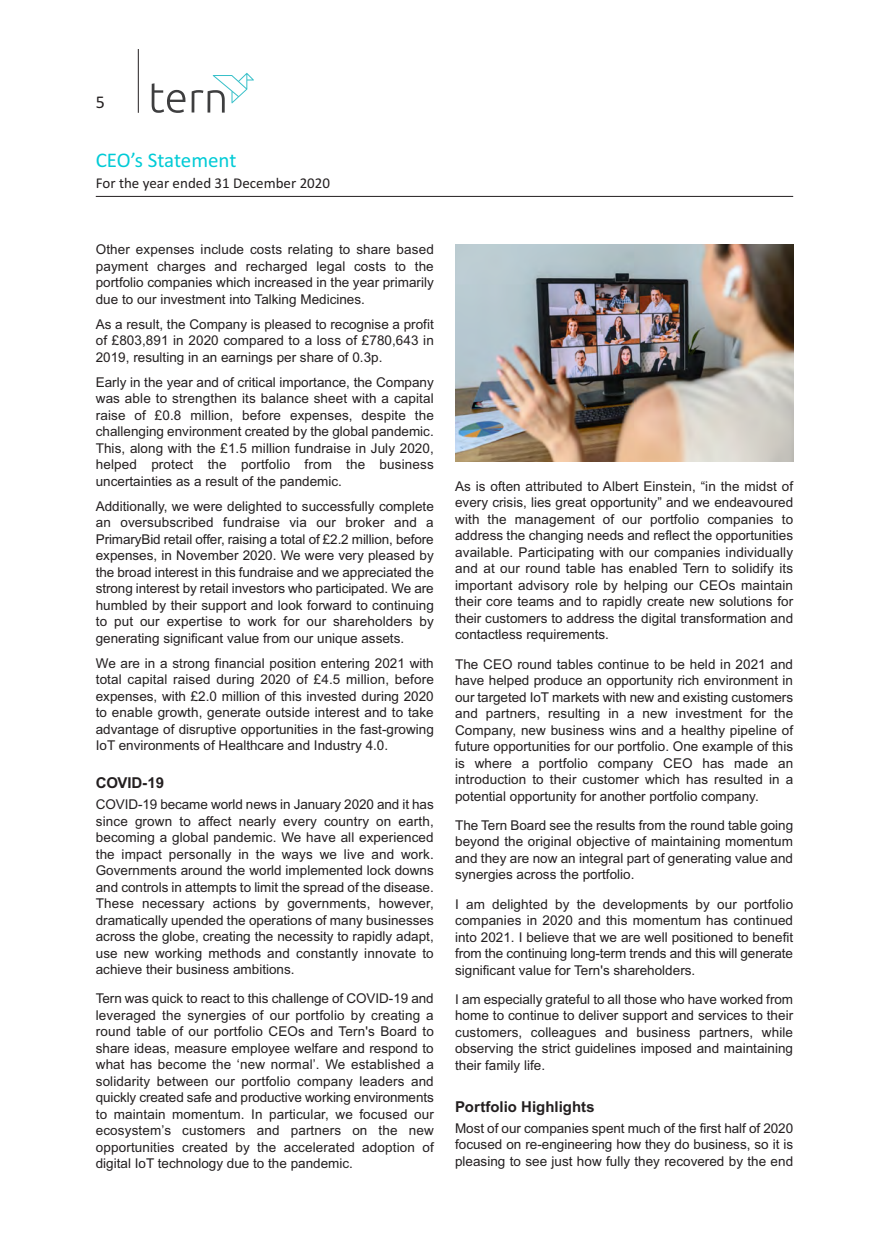
<style>
.page{position:relative;width:889px;height:1259px;background:#fff}
.page>*{position:absolute;margin:0;border:0;box-sizing:border-box;transform-origin:0 0}
.t1{font:21px "Calibri";letter-spacing:-.005em;color:#00cbd6}
.t2{font:18px "Calibri";color:#231f20}
.t3{font:15px "Calibri";color:#231f20}
.t4{font:700 15px "Arial";color:#231f20}
.t5{font:13.5px/16.5px "Arial";color:#231f20;text-align:justify}
</style>
<div class="page">
<hr style="left:138px;top:49px;width:1px;height:64px;background:#231f20">
<svg style="left:152px;top:83px;width:33px;height:30px"></svg>
<svg style="left:192px;top:73px;width:62px;height:40px"></svg>
<hr style="left:96px;top:196px;width:697px;height:1px;background:#231f20">
<img style="left:455px;top:245px;width:338px;height:216px">
<p class="t2" style="left:96px;top:96px;width:11px">5</p>
<p class="t1" style="left:96px;top:153px;width:142px">CEO’s Statement</p>
<p class="t3" style="left:96px;top:177px;width:236px">For the year ended 31 December 2020</p>
<p class="t5" style="left:96px;top:243px;width:340px">Other expenses include costs relating to share based payment charges and recharged legal costs to the portfolio companies which increased in the year primarily due to our investment into Talking Medicines.</p>
<p class="t5" style="left:96px;top:317px;width:340px">As a result, the Company is pleased to recognise a profit of £803,891 in 2020 compared to a loss of £780,643 in 2019, resulting in an earnings per share of 0.3p.</p>
<p class="t5" style="left:96px;top:375px;width:340px">Early in the year and of critical importance, the Company was able to strengthen its balance sheet with a capital raise of £0.8 million, before expenses, despite the challenging environment created by the global pandemic.<br>This, along with the £1.5 million fundraise in July 2020, helped protect the portfolio from the business uncertainties as a result of the pandemic.</p>
<p class="t5" style="left:96px;top:499px;width:340px">Additionally, we were delighted to successfully complete an oversubscribed fundraise via our broker and a PrimaryBid retail offer, raising a total of £2.2 million, before expenses, in November 2020. We were very pleased by the broad interest in this fundraise and we appreciated the strong interest by retail investors who participated. We are humbled by their support and look forward to continuing to put our expertise to work for our shareholders by generating significant value from our unique assets.</p>
<p class="t5" style="left:96px;top:656px;width:339px">We are in a strong financial position entering 2021 with total capital raised during 2020 of £4.5 million, before expenses, with £2.0 million of this invested during 2020 to enable growth, generate outside interest and to take advantage of disruptive opportunities in the fast-growing IoT environments of Healthcare and Industry 4.0.</p>
<p class="t4" style="left:96px;top:777px;width:70px">COVID-19</p>
<p class="t5" style="left:96px;top:797px;width:340px">COVID-19 became world news in January 2020 and it has since grown to affect nearly every country on earth, becoming a global pandemic. We have all experienced the impact personally in the ways we live and work.<br>Governments around the world implemented lock downs and controls in attempts to limit the spread of the disease.<br>These necessary actions by governments, however, dramatically upended the operations of many businesses across the globe, creating the necessity to rapidly adapt, use new working methods and constantly innovate to achieve their business ambitions.</p>
<p class="t5" style="left:96px;top:992px;width:340px">Tern was quick to react to this challenge of COVID-19 and leveraged the synergies of our portfolio by creating a round table of our portfolio CEOs and Tern's Board to share ideas, measure employee welfare and respond to what has become the ‘new normal’. We established a solidarity between our portfolio company leaders and quickly created safe and productive working environments to maintain momentum. In particular, we focused our ecosystem’s customers and partners on the new opportunities created by the accelerated adoption of digital IoT technology due to the pandemic.</p>
<p class="t5" style="left:455px;top:479px;width:340px">As is often attributed to Albert Einstein, “in the midst of every crisis, lies great opportunity” and we endeavoured with the management of our portfolio companies to address the changing needs and reflect the opportunities available. Participating with our companies individually and at our round table has enabled Tern to solidify its important advisory role by helping our CEOs maintain their core teams and to rapidly create new solutions for their customers to address the digital transformation and contactless requirements.</p>
<p class="t5" style="left:455px;top:657px;width:340px">The CEO round tables continue to be held in 2021 and have helped produce an opportunity rich environment in our targeted IoT markets with new and existing customers and partners, resulting in a new investment for the Company, new business wins and a healthy pipeline of future opportunities for our portfolio. One example of this is where a portfolio company CEO has made an introduction to their customer which has resulted in a potential opportunity for another portfolio company.</p>
<p class="t5" style="left:455px;top:818px;width:340px">The Tern Board see the results from the round table going beyond the original objective of maintaining momentum and they are now an integral part of generating value and synergies across the portfolio.</p>
<p class="t5" style="left:455px;top:897px;width:340px">I am delighted by the developments by our portfolio companies in 2020 and this momentum has continued into 2021. I believe that we are well positioned to benefit from the continuing long-term trends and this will generate significant value for Tern's shareholders.</p>
<p class="t5" style="left:455px;top:992px;width:339px">I am especially grateful to all those who have worked from home to continue to deliver support and services to their customers, colleagues and business partners, while observing the strict guidelines imposed and maintaining their family life.</p>
<p class="t4" style="left:455px;top:1101px;width:141px">Portfolio Highlights</p>
<p class="t5" style="left:455px;top:1121px;width:340px">Most of our companies spent much of the first half of 2020 focused on re-engineering how they do business, so it is pleasing to see just how fully they recovered by the end</p>
</div>
